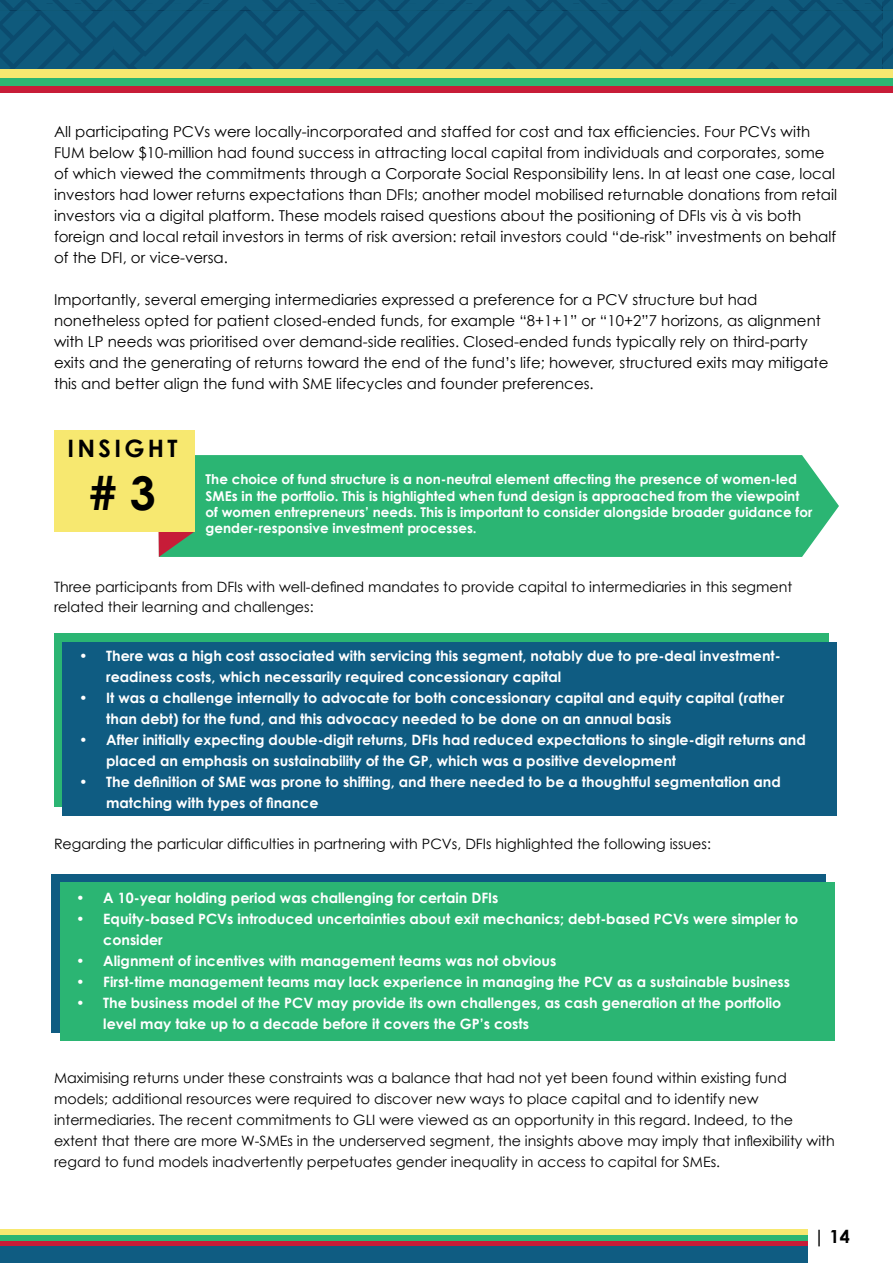
<style>
.page{position:relative;width:893px;height:1263px;background:#fff}
.page>*{position:absolute;margin:0;border:0;box-sizing:border-box;transform-origin:0 0}
.t1{font:700 46.5px "Century Gothic";color:#000}
.t2{font:700 24px "Century Gothic";letter-spacing:.135em;color:#000}
.t3{font:700 18px "Century Gothic";color:#000}
.t4{font:15px/21px "Century Gothic";color:#000}
.t5{font:700 14.25px/21px "Century Gothic";color:#fff}
.t6{font:14.25px/21px "Century Gothic";color:#000}
.t7{font:700 13.5px/16.2px "Century Gothic";color:#fff}
</style>
<div class="page">
<svg style="left:0;top:0;width:893px;height:69px;background:#0d5678"></svg>
<svg style="left:0;top:85px;width:893px;height:7px;background:#b03140"></svg>
<div style="left:0;top:77px;width:893px;height:8px;background:#2bb573"></div>
<div style="left:0;top:69px;width:893px;height:8px;background:#f7e870"></div>
<div style="left:0;top:1246px;width:807px;height:17px;background:#0f5c82"></div>
<div style="left:0;top:1240px;width:807px;height:6px;background:#c71c38"></div>
<div style="left:0;top:1235px;width:807px;height:6px;background:#2bb573"></div>
<div style="left:0;top:1229px;width:807px;height:6px;background:#f7e870"></div>
<div style="left:194px;top:455px;width:645px;height:102px;background:#2bb573"></div>
<svg style="left:159px;top:532px;width:35px;height:25px"></svg>
<div style="left:54px;top:430px;width:140px;height:102px;background:#f7e870"></div>
<div style="left:54px;top:633px;width:774px;height:174px;background:#2bb573"></div>
<div style="left:51px;top:874px;width:774px;height:158px;background:#0f5c82"></div>
<div style="left:63px;top:642px;width:774px;height:174px;background:#0f5c82"></div>
<div style="left:60px;top:882px;width:774px;height:159px;background:#2bb573"></div>
<p class="t4" style="left:54px;top:121px;width:785px">All participating PCVs were locally-incorporated and staffed for cost and tax efficiencies. Four PCVs with FUM below $10-million had found success in attracting local capital from individuals and corporates, some of which viewed the commitments through a Corporate Social Responsibility lens. In at least one case, local investors had lower returns expectations than DFIs; another model mobilised returnable donations from retail investors via a digital platform. These models raised questions about the positioning of DFIs vis à vis both foreign and local retail investors in terms of risk aversion: retail investors could “de-risk” investments on behalf of the DFI, or vice-versa.</p>
<p class="t4" style="left:54px;top:289px;width:776px">Importantly, several emerging intermediaries expressed a preference for a PCV structure but had nonetheless opted for patient closed-ended funds, for example “8+1+1” or “10+2”7 horizons, as alignment with LP needs was prioritised over demand-side realities. Closed-ended funds typically rely on third-party exits and the generating of returns toward the end of the fund’s life; however, structured exits may mitigate this and better align the fund with SME lifecycles and founder preferences.</p>
<h2 class="t2" style="left:68px;top:433px;width:112px">INSIGHT</h2>
<h1 class="t1" style="left:89px;top:464px;width:68px"># 3</h1>
<p class="t7" style="left:206px;top:471px;width:608px">The choice of fund structure is a non-neutral element affecting the presence of women-led SMEs in the portfolio. This is highlighted when fund design is approached from the viewpoint of women entrepreneurs’ needs. This is important to consider alongside broader guidance for gender-responsive investment processes.</p>
<p class="t6" style="left:54px;top:577px;width:740px;line-height:19.5px">Three participants from DFIs with well-defined mandates to provide capital to intermediaries in this segment related their learning and challenges:</p>
<p class="t5" style="left:106px;top:645px;width:676px;text-indent:-27px">• There was a high cost associated with servicing this segment, notably due to pre-deal investment&shy;readiness costs, which necessarily required concessionary capital</p>
<p class="t5" style="left:106px;top:687px;width:680px;text-indent:-27px">• It was a challenge internally to advocate for both concessionary capital and equity capital (rather than debt) for the fund, and this advocacy needed to be done on an annual basis</p>
<p class="t5" style="left:106px;top:729px;width:701px;text-indent:-27px">• After initially expecting double-digit returns, DFIs had reduced expectations to single-digit returns and placed an emphasis on sustainability of the GP, which was a positive development</p>
<p class="t5" style="left:106px;top:771px;width:676px;text-indent:-27px">• The definition of SME was prone to shifting, and there needed to be a thoughtful segmentation and matching with types of finance</p>
<p class="t6" style="left:54px;top:833px;width:658px">Regarding the particular difficulties in partnering with PCVs, DFIs highlighted the following issues:</p>
<p class="t5" style="left:76px;top:886px;width:424px">• A 10-year holding period was challenging for certain DFIs</p>
<p class="t5" style="left:103px;top:907px;width:697px;text-indent:-27px">• Equity-based PCVs introduced uncertainties about exit mechanics; debt-based PCVs were simpler to consider</p>
<p class="t5" style="left:76px;top:949px;width:482px">• Alignment of incentives with management teams was not obvious</p>
<p class="t5" style="left:76px;top:970px;width:715px">• First-time management teams may lack experience in managing the PCV as a sustainable business</p>
<p class="t5" style="left:103px;top:991px;width:680px;text-indent:-27px">• The business model of the PCV may provide its own challenges, as cash generation at the portfolio level may take up to a decade before it covers the GP’s costs</p>
<p class="t6" style="left:54px;top:1067px;width:782px">Maximising returns under these constraints was a balance that had not yet been found within existing fund models; additional resources were required to discover new ways to place capital and to identify new intermediaries. The recent commitments to GLI were viewed as an opportunity in this regard. Indeed, to the extent that there are more W-SMEs in the underserved segment, the insights above may imply that inflexibility with regard to fund models inadvertently perpetuates gender inequality in access to capital for SMEs.</p>
<p class="t3" style="left:814px;top:1225px;width:37px">| 14</p>
</div>
